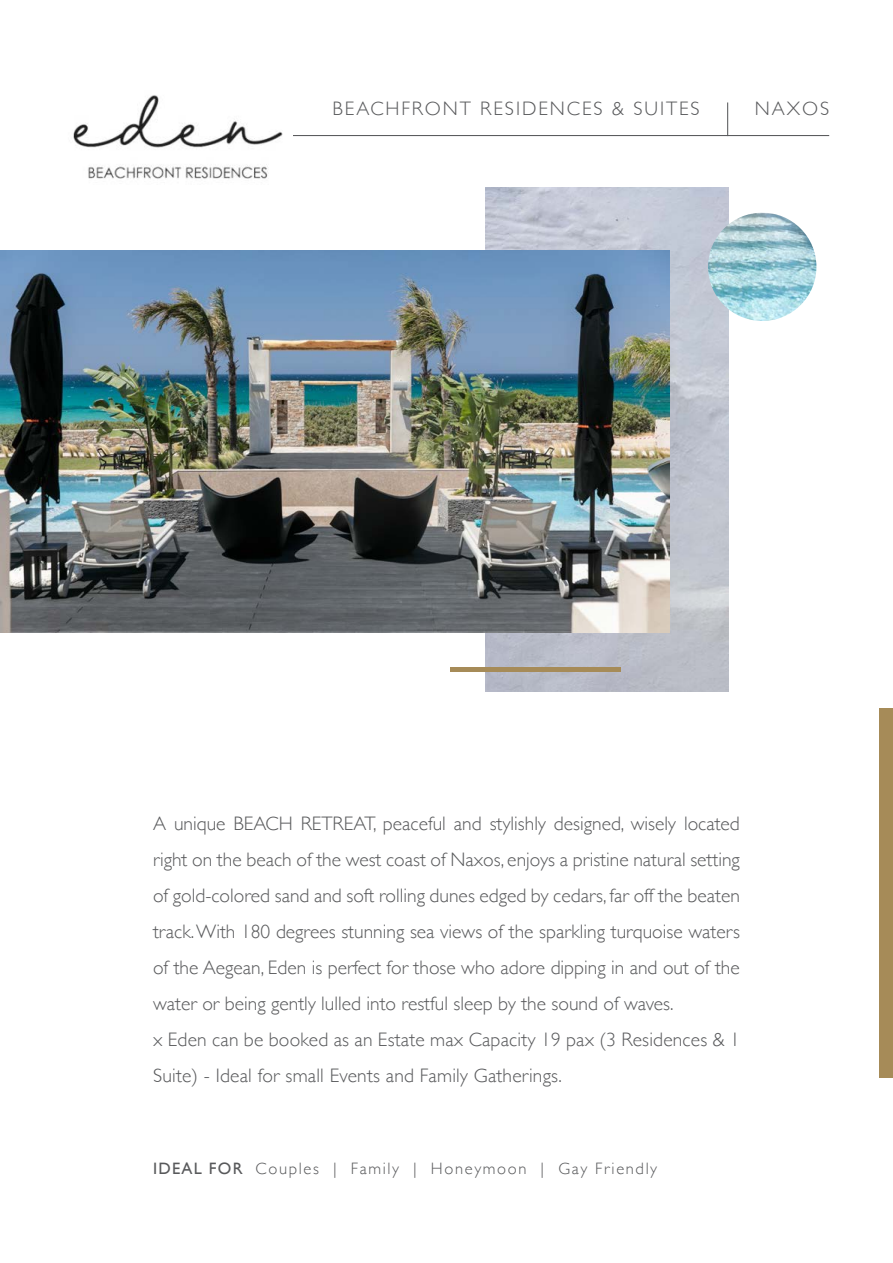
<style>
.page{position:relative;width:893px;height:1263px;background:#fff}
.page>*{position:absolute;margin:0;border:0;box-sizing:border-box;transform-origin:0 0}
.t1{font:300 19.5px/36px "Gill Sans";color:#58595b}
.t2{font:300 19.5px "Gill Sans";letter-spacing:.1em;color:#58595b}
.t3{font:300 16.5px "Gill Sans";letter-spacing:.1em;color:#58595b}
.s1{font-weight:400}
</style>
<div class="page">
<hr style="left:240px;top:135px;width:589px;height:1px;background:#58595b">
<hr style="left:727px;top:102px;width:1px;height:34px;background:#58595b">
<img style="left:486px;top:187px;width:242px;height:504px">
<img style="left:0;top:251px;width:670px;height:381px">
<img style="left:708px;top:213px;width:108px;height:108px;border-radius:54px">
<div style="left:880px;top:708px;width:13px;height:370px;background:#a68b58"></div>
<div style="left:450px;top:667px;width:170px;height:5px;background:#a68b58"></div>
<img style="left:73px;top:95px;width:219px;height:84px">
<p class="t2" style="left:333px;top:94px;width:369px">BEACHFRONT RESIDENCES &amp; SUITES</p>
<p class="t1" style="left:755px;top:90px;width:76px">NAXOS</p>
<p class="t1" style="left:153px;top:805px;width:588px">A unique BEACH RETREAT, peaceful and stylishly designed, wisely located right on the beach of the west coast of Naxos, enjoys a pristine natural setting of gold-colored sand and soft rolling dunes edged by cedars, far off the beaten track. With 180 degrees stunning sea views of the sparkling turquoise waters of the Aegean, Eden is perfect for those who adore dipping in and out of the water or being gently lulled into restful sleep by the sound of waves.<br>x Eden can be booked as an Estate max Capacity 19 pax (3 Residences &amp; 1<br>Suite) - Ideal for small Events and Family Gatherings.</p>
<p class="t3" style="left:153px;top:1156px;width:506px"><span class="s1">IDEAL FOR</span> Couples | Family | Honeymoon | Gay Friendly</p>
</div>
